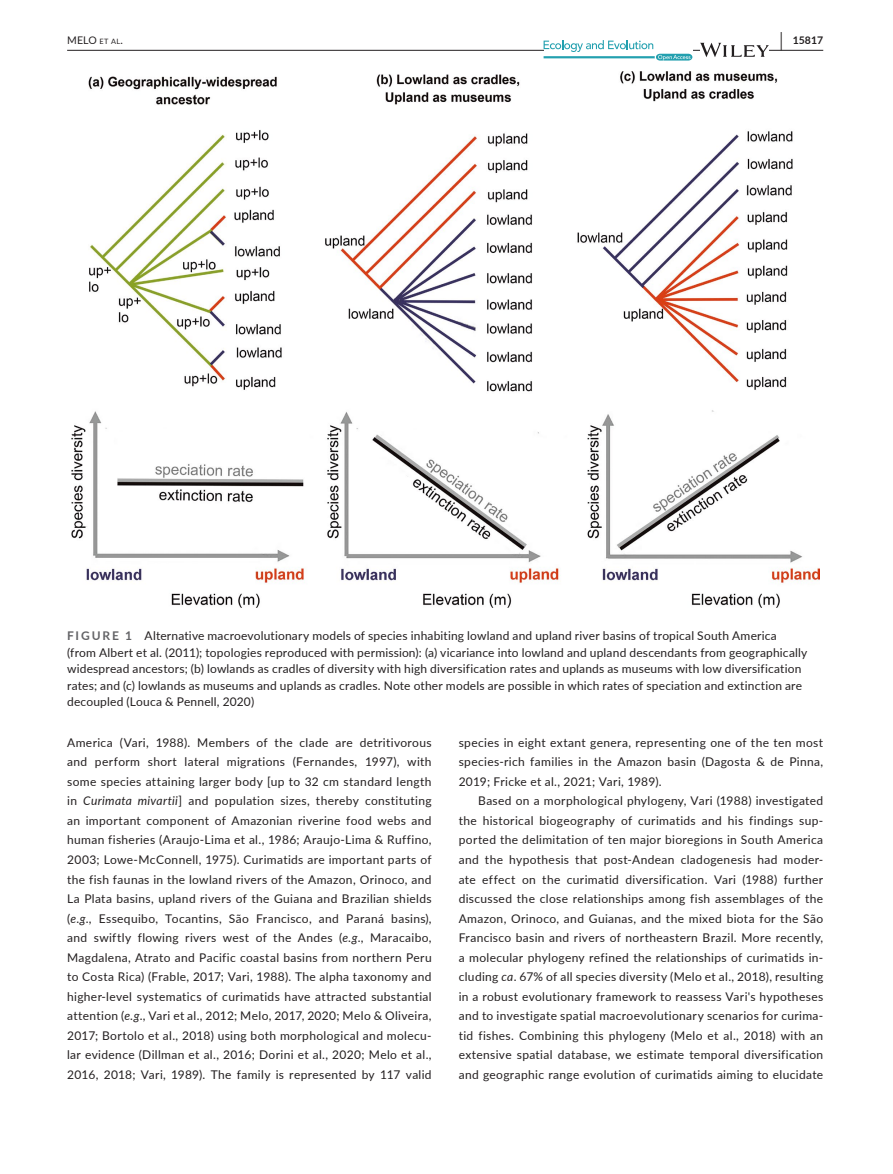
<style>
.page{position:relative;width:893px;height:1174px;background:#fff}
.page>*{position:absolute;margin:0;border:0;box-sizing:border-box;transform-origin:0 0}
.t1{font:700 19.5px "Lato";color:#231f20;scale:.48 1}
.t2{font:12px/19.5px "Lato";letter-spacing:.015em;color:#231f20;text-align:justify}
.t3{font:10.5px "Lato";color:#231f20}
.t4{font:700 10.5px "Lato";color:#231f20}
.s1{font-size:7.35px}
.s2{font-weight:700;color:#636366}
.s3{font-style:italic}
</style>
<div class="page">
<hr style="left:67px;top:50px;width:756px;height:1px;background:#231f20">
<svg style="left:544px;top:40px;width:148px;height:21px"></svg>
<svg style="left:700px;top:43px;width:69px;height:14px"></svg>
<img style="left:71px;top:72px;width:748px;height:536px">
<h1 class="t1" style="left:780px;top:25px;width:7px">|</h1>
<p class="t3" style="left:67px;top:33px;width:57px">MELO <span class="s1">et al</span>.</p>
<p class="t4" style="left:793px;top:33px;width:32px">15817</p>
<p class="t2" style="left:67px;top:627px;width:742px;line-height:16.5px;text-align:left"><span class="s2">FIGURE 1</span> Alternative macroevolutionary models of species inhabiting lowland and upland river basins of tropical South America (from Albert et al. (2011); topologies reproduced with permission): (a) vicariance into lowland and upland descendants from geographically widespread ancestors; (b) lowlands as cradles of diversity with high diversification rates and uplands as museums with low diversification rates; and (c) lowlands as museums and uplands as cradles. Note other models are possible in which rates of speciation and extinction are decoupled (Louca &amp; Pennell, 2020)</p>
<p class="t2" style="left:67px;top:732px;width:366px">America (Vari, 1988). Members of the clade are detritivorous and perform short lateral migrations (Fernandes, 1997), with some species attaining larger body [up to 32 cm standard length in <span class="s3">Curimata mivartii</span>] and population sizes, thereby constituting an important component of Amazonian riverine food webs and human fisheries (Araujo-Lima et al., 1986; Araujo-Lima &amp; Ruffino, 2003; Lowe-McConnell, 1975). Curimatids are important parts of the fish faunas in the lowland rivers of the Amazon, Orinoco, and La Plata basins, upland rivers of the Guiana and Brazilian shields (<span class="s3">e.g</span>., Essequibo, Tocantins, São Francisco, and Paraná basins), and swiftly flowing rivers west of the Andes (<span class="s3">e.g</span>., Maracaibo, Magdalena, Atrato and Pacific coastal basins from northern Peru to Costa Rica) (Frable, 2017; Vari, 1988). The alpha taxonomy and higher-level systematics of curimatids have attracted substantial attention (<span class="s3">e.g</span>., Vari et al., 2012; Melo, 2017, 2020; Melo &amp; Oliveira, 2017; Bortolo et al., 2018) using both morphological and molecu&shy;lar evidence (Dillman et al., 2016; Dorini et al., 2020; Melo et al., 2016, 2018; Vari, 1989). The family is represented by 117 valid</p>
<p class="t2" style="left:459px;top:732px;width:366px">species in eight extant genera, representing one of the ten most species-rich families in the Amazon basin (Dagosta &amp; de Pinna, 2019; Fricke et al., 2021; Vari, 1989).</p>
<p class="t2" style="left:459px;top:791px;width:366px;text-indent:20px">Based on a morphological phylogeny, Vari (1988) investigated the historical biogeography of curimatids and his findings sup&shy;ported the delimitation of ten major bioregions in South America and the hypothesis that post-Andean cladogenesis had moder&shy;ate effect on the curimatid diversification. Vari (1988) further discussed the close relationships among fish assemblages of the Amazon, Orinoco, and Guianas, and the mixed biota for the São Francisco basin and rivers of northeastern Brazil. More recently, a molecular phylogeny refined the relationships of curimatids in&shy;cluding <span class="s3">ca</span>. 67% of all species diversity (Melo et al., 2018), resulting in a robust evolutionary framework to reassess Vari's hypotheses and to investigate spatial macroevolutionary scenarios for curima&shy;tid fishes. Combining this phylogeny (Melo et al., 2018) with an extensive spatial database, we estimate temporal diversification and geographic range evolution of curimatids aiming to elucidate</p>
</div>
